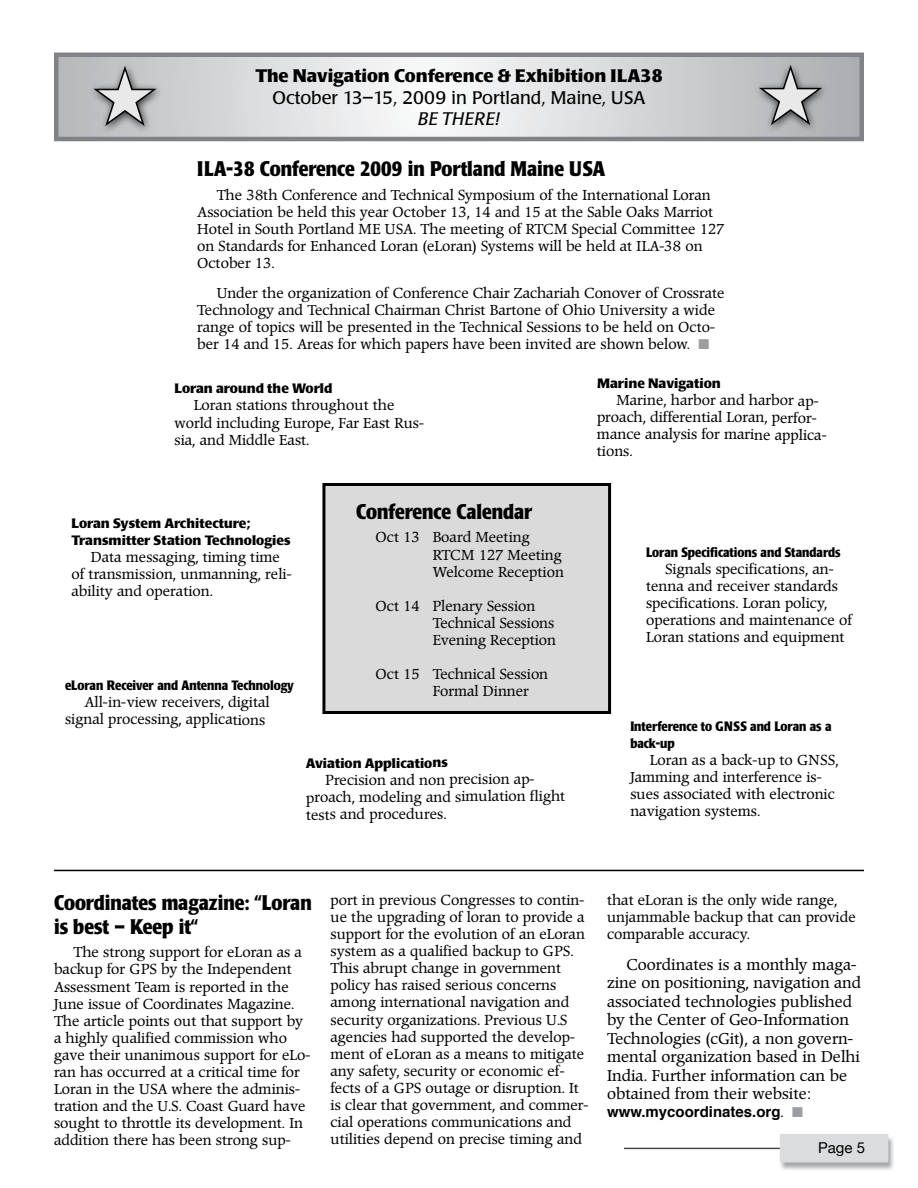
<style>
.page{position:relative;width:918px;height:1188px;background:#fff}
.page>*{position:absolute;margin:0;border:0;box-sizing:border-box;transform-origin:0 0}
.t1{font:700 condensed 21px/24px "Poppl Laudatio";color:#000}
.t2{font:700 18px "Poppl Laudatio";color:#000}
.t3{font:18px "Poppl Laudatio";color:#000}
.t4{font:italic 18px "Poppl Laudatio";letter-spacing:.04em;color:#000}
.t5{font:15.45px/18.6px "Poppl Pontifex BE";color:#000}
.t6{font:700 15px "Helvetica";color:#000}
.t7{font:15px "Helvetica Neue";color:#000}
.t8{font:14.25px/17.1px "Poppl Pontifex BE";color:#000}
.t9{font:700 13.5px/16.2px "Poppl Laudatio";color:#000}
.t10{font:700 condensed 13.5px/16.2px "Poppl Laudatio";color:#000}
.s1{color:#9b9da0}
.s2{font-family:"Poppl Pontifex BE";font-weight:400;font-size:14.25px}
</style>
<div class="page">
<div style="left:324px;top:484px;width:286px;height:228px;background:#dadada"></div>
<div style="left:322px;top:483px;width:289px;height:231px;border:3px solid #000"></div>
<img style="left:624px;top:1134px;width:270px;height:36px">
<svg style="left:59px;top:57px;width:800px;height:79px"></svg>
<div style="left:54px;top:52px;width:810px;height:89px;border:4px solid #808285"></div>
<div style="left:87px;top:60px;width:76px;height:73px;background:#c0c2c4"></div>
<div style="left:752px;top:59px;width:76px;height:73px;background:#bbbcbf"></div>
<hr style="left:54px;top:870px;width:810px;height:1px;background:#000">
<svg style="left:93px;top:66px;width:65px;height:64px"></svg>
<svg style="left:759px;top:65px;width:67px;height:64px"></svg>
<p class="t2" style="left:255px;top:66px;width:409px">The Navigation Conference &amp; Exhibition ILA38</p>
<p class="t3" style="left:273px;top:87px;width:374px">October 13–15, 2009 in Portland, Maine, USA</p>
<p class="t4" style="left:418px;top:109px;width:83px">BE THERE!</p>
<h1 class="t1" style="left:197px;top:157px;width:409px">ILA-38 Conference 2009 in Portland Maine USA</h1>
<p class="t8" style="left:197px;top:187px;width:529px;text-indent:19px">The 38th Conference and Technical Symposium of the International Loran Association be held this year October 13, 14 and 15 at the Sable Oaks Marriot Hotel in South Portland ME USA. The meeting of RTCM Special Committee 127 on Standards for Enhanced Loran (eLoran) Systems will be held at ILA-38 on October 13.</p>
<p class="t8" style="left:197px;top:284px;width:529px;text-indent:19px">Under the organization of Conference Chair Zachariah Conover of Crossrate Technology and Technical Chairman Christ Bartone of Ohio University a wide range of topics will be presented in the Technical Sessions to be held on Octo&shy;ber 14 and 15. Areas for which papers have been invited are shown below. <span class="s1">■</span></p>
<p class="t9" style="left:174px;top:381px;width:160px">Loran around the World</p>
<p class="t8" style="left:174px;top:397px;width:251px;text-indent:19px">Loran stations throughout the world including Europe, Far East Rus&shy;sia, and Middle East.</p>
<p class="t9" style="left:71px;top:516px;width:221px">Loran System Architecture;<br>Transmitter Station Technologies</p>
<p class="t8" style="left:71px;top:549px;width:221px;text-indent:19px">Data messaging, timing time of transmission, unmanning, reli&shy;ability and operation.</p>
<p class="t10" style="left:65px;top:678px;width:230px">eLoran Receiver and Antenna Technology</p>
<p class="t8" style="left:65px;top:694px;width:206px;text-indent:19px">All-in-view receivers, digital signal processing, applications</p>
<h1 class="t1" style="left:356px;top:500px;width:178px">Conference Calendar</h1>
<p class="t8" style="left:433px;top:529px;width:133px;text-indent:-57px">Oct 13 Board Meeting<br>RTCM 127 Meeting<br>Welcome Reception</p>
<p class="t8" style="left:433px;top:598px;width:125px;text-indent:-57px">Oct 14 Plenary Session<br>Technical Sessions<br>Evening Reception</p>
<p class="t8" style="left:433px;top:666px;width:117px;text-indent:-57px">Oct 15 Technical Session<br>Formal Dinner</p>
<p class="t9" style="left:306px;top:755px;width:144px">Aviation Applications</p>
<p class="t8" style="left:306px;top:771px;width:261px;text-indent:19px">Precision and non precision ap&shy;proach, modeling and simulation flight tests and procedures.</p>
<p class="t9" style="left:597px;top:375px;width:125px">Marine Navigation</p>
<p class="t8" style="left:597px;top:392px;width:231px;text-indent:20px">Marine, harbor and harbor ap&shy;proach, differential Loran, perfor&shy;mance analysis for marine applica&shy;tions.</p>
<p class="t10" style="left:646px;top:544px;width:196px">Loran Specifications and Standards</p>
<p class="t8" style="left:646px;top:561px;width:208px;text-indent:19px">Signals specifications, an&shy;tenna and receiver standards specifications. Loran policy, operations and maintenance of<br>Loran stations and equipment</p>
<p class="t10" style="left:630px;top:719px;width:203px">Interference to GNSS and Loran as a back-up</p>
<p class="t8" style="left:630px;top:752px;width:210px;text-indent:19px">Loran as a back-up to GNSS,<br>Jamming and interference is&shy;sues associated with electronic navigation systems.</p>
<h1 class="t1" style="left:54px;top:891px;width:259px">Coordinates magazine: “Loran is best – Keep it“</h1>
<p class="t8" style="left:54px;top:944px;width:258px;text-indent:19px">The strong support for eLoran as a backup for GPS by the Independent Assessment Team is reported in the June issue of Coordinates Magazine.<br>The article points out that support by a highly qualified commission who gave their unanimous support for eLo&shy;ran has occurred at a critical time for Loran in the USA where the adminis&shy;tration and the U.S. Coast Guard have sought to throttle its development. In addition there has been strong sup-</p>
<p class="t8" style="left:331px;top:892px;width:259px">port in previous Congresses to contin&shy;ue the upgrading of loran to provide a support for the evolution of an eLoran system as a qualified backup to GPS.<br>This abrupt change in government policy has raised serious concerns among international navigation and security organizations. Previous U.S agencies had supported the develop&shy;ment of eLoran as a means to mitigate any safety, security or economic ef&shy;fects of a GPS outage or disruption. It is clear that government, and commer&shy;cial operations communications and utilities depend on precise timing and</p>
<p class="t8" style="left:607px;top:892px;width:250px">that eLoran is the only wide range, unjammable backup that can provide comparable accuracy.</p>
<p class="t5" style="left:607px;top:955px;width:256px;text-indent:19px">Coordinates is a monthly maga&shy;zine on positioning, navigation and associated technologies published by the Center of Geo-Information Technologies (cGit), a non govern&shy;mental organization based in Delhi India. Further information can be obtained from their website:</p>
<p class="t6" style="left:607px;top:1100px;width:198px">www.mycoordinates.org<span class="s2">.</span> <span class="s1">■</span></p>
<p class="t7" style="left:818px;top:1139px;width:48px">Page 5</p>
</div>
